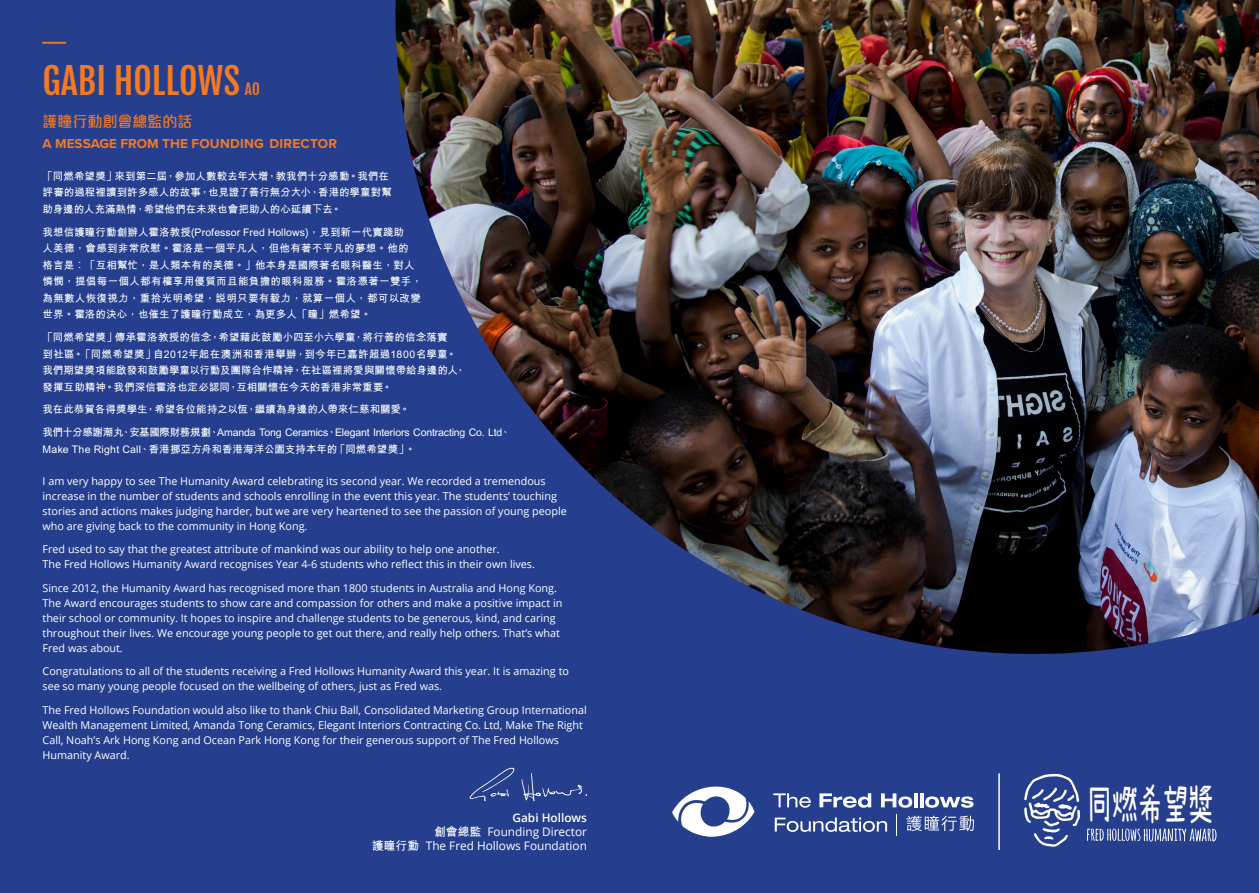
<style>
.page{position:relative;width:1259px;height:893px;background:#253f8e}
.page>*{position:absolute;margin:0;border:0;box-sizing:border-box;transform-origin:0 0}
.HEADING_1{font:36px "Fjalla One";color:#f47921}
.HEADING_2{font:700 21.45px "Proxima Nova";color:#f47921}
.HEADING_3__-__SUB-HE{font:500 15px "M Elle HK";color:#f47921}
.HEADING_1-2{font:15px "Fjalla One";color:#f47921}
.HEADING_3__-__SUB-HE-2{font:700 13.5px "Proxima Nova";letter-spacing:.02em;color:#f47921}
.t1{font:11.85px "Open Sans";color:#fff}
.t2{font:600 11.85px "Open Sans";color:#fff}
.t3{font:10.8px/15px "Open Sans";color:#fff}
.t4{font:700 10.5px/16.5px "M Hei HK";letter-spacing:.01em;color:#fff}
.t5{font:700 10.5px/16.5px "M Hei HK";letter-spacing:-.015em;color:#fff}
.s1{font-family:"M Hei HK";font-weight:700}
</style>
<div class="page">
<svg style="left:469px;top:768px;width:45px;height:33px"></svg>
<svg style="left:521px;top:773px;width:66px;height:28px;background:#374e97"></svg>
<div style="left:307px;top:0;width:952px;height:692px;background:#253f8e"></div>
<img style="left:390px;top:0;width:869px;height:670px">
<svg style="left:1024px;top:774px;width:56px;height:73px"></svg>
<svg style="left:672px;top:786px;width:82px;height:51px"></svg>
<svg style="left:896px;top:814px;width:1px;height:22px"></svg>
<svg style="left:906px;top:815px;width:68px;height:16px"></svg>
<svg style="left:773px;top:793px;width:38px;height:15px"></svg>
<svg style="left:819px;top:793px;width:52px;height:15px"></svg>
<svg style="left:881px;top:793px;width:31px;height:15px"></svg>
<hr style="left:914px;top:793px;width:3px;height:14px;background:#fff">
<hr style="left:920px;top:793px;width:3px;height:14px;background:#fff">
<svg style="left:925px;top:796px;width:48px;height:12px"></svg>
<svg style="left:775px;top:817px;width:112px;height:15px;background:#6779b0"></svg>
<hr style="left:998px;top:773px;width:2px;height:77px;background:#fff">
<svg style="left:1087px;top:784px;width:129px;height:58px;background:#354d96"></svg>
<p class="HEADING_2" style="left:43px;top:21px;width:25px">__</p>
<p class="HEADING_1" style="left:43px;top:59px;width:199px">GABI HOLLOWS</p>
<p class="HEADING_1-2" style="left:245px;top:80px;width:16px">AO</p>
<p class="HEADING_3__-__SUB-HE" style="left:43px;top:114px;width:151px">護瞳行動創會總監的話</p>
<p class="HEADING_3__-__SUB-HE-2" style="left:43px;top:135px;width:296px">A MESSAGE FROM THE FOUNDING DIRECTOR</p>
<p class="t4" style="left:43px;top:167px;width:351px">「同燃希望獎」來到第二屆，參加人數較去年大增，教我們十分感動。我們在評審的過程裡讀到許多感人的故事，也見證了善行無分大小，香港的學童對幫助身邊的人充滿熱情，希望他們在未來也會把助人的心延續下去。</p>
<p class="t4" style="left:43px;top:223px;width:381px">我想信護瞳行動創辦人霍洛教授(Professor Fred Hollows)，見到新一代實踐助<br>人美德，會感到非常欣慰。霍洛是一個平凡人，但他有著不平凡的夢想。他的<br>格言是︰「互相幫忙，是人類本有的美德。」他本身是國際著名眼科醫生，對人憐憫，提倡每一個人都有權享用優質而且能負擔的眼科服務。霍洛憑著一雙手，為無數人恢復視力，重拾光明希望，說明只要有毅力，就算一個人，都可以改變</p>
<p class="t4" style="left:43px;top:305px;width:330px">世界。霍洛的決心，也催生了護瞳行動成立，為更多人「瞳」燃希望。</p>
<p class="t4" style="left:43px;top:328px;width:424px">「同燃希望獎」傳承霍洛教授的信念，希望藉此鼓勵小四至小六學童，將行善的信念落實<br>到社區。「同燃希望獎」自2012年起在澳洲和香港舉辦，到今年已嘉許超過1800名學童。我們期望獎項能啟發和鼓勵學童以行動及團隊合作精神，在社區裡將愛與關懷帶給身邊的人，發揮互助精神。我們深信霍洛也定必認同，互相關懷在今天的香港非常重要。</p>
<p class="t4" style="left:43px;top:400px;width:369px">我在此恭賀各得獎學生，希望各位能持之以恆，繼續為身邊的人帶來仁慈和關愛。</p>
<p class="t5" style="left:43px;top:423px;width:470px">我們十分感謝潮丸、安基國際財務規劃、Amanda Tong Ceramics、Elegant Interiors Contracting Co. Ltd、<br>Make The Right Call、香港挪亞方舟和香港海洋公園支持本年的「同燃希望獎」。</p>
<p class="t3" style="left:43px;top:473px;width:526px">I am very happy to see The Humanity Award celebrating its second year. We recorded a tremendous increase in the number of students and schools enrolling in the event this year. The students’ touching stories and actions makes judging harder, but we are very heartened to see the passion of young people who are giving back to the community in Hong Kong.</p>
<p class="t3" style="left:43px;top:541px;width:494px">Fred used to say that the greatest attribute of mankind was our ability to help one another.<br>The Fred Hollows Humanity Award recognises Year 4-6 students who reflect this in their own lives.</p>
<p class="t3" style="left:43px;top:580px;width:521px">Since 2012, the Humanity Award has recognised more than 1800 students in Australia and Hong Kong.<br>The Award encourages students to show care and compassion for others and make a positive impact in their school or community. It hopes to inspire and challenge students to be generous, kind, and caring throughout their lives. We encourage young people to get out there, and really help others. That’s what Fred was about.</p>
<p class="t3" style="left:43px;top:663px;width:528px">Congratulations to all of the students receiving a Fred Hollows Humanity Award this year. It is amazing to see so many young people focused on the wellbeing of others, just as Fred was.</p>
<p class="t3" style="left:43px;top:702px;width:546px">The Fred Hollows Foundation would also like to thank Chiu Ball, Consolidated Marketing Group International Wealth Management Limited, Amanda Tong Ceramics, Elegant Interiors Contracting Co. Ltd, Make The Right Call, Noah’s Ark Hong Kong and Ocean Park Hong Kong for their generous support of The Fred Hollows Humanity Award.</p>
<p class="t2" style="left:512px;top:809px;width:76px">Gabi Hollows</p>
<p class="t1" style="left:434px;top:823px;width:154px"><span class="s1">創會總監</span> Founding Director</p>
<p class="t1" style="left:372px;top:838px;width:216px"><span class="s1">護瞳行動</span> The Fred Hollows Foundation</p>
</div>
